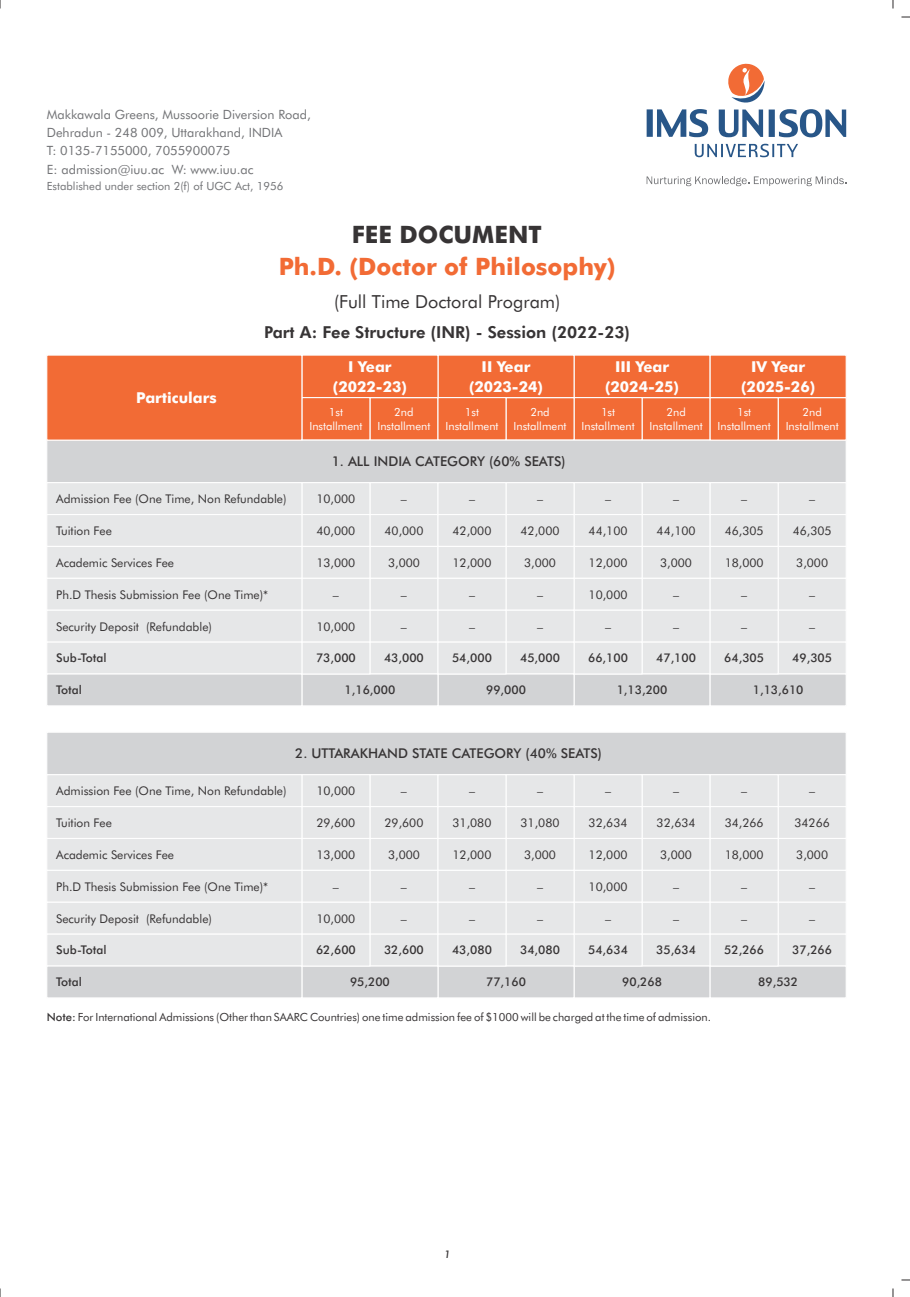
<style>
.page{position:relative;width:910px;height:1297px;background:#fff}
.page>*{position:absolute;margin:0;border:0;box-sizing:border-box;transform-origin:0 0}
.t1{font:700 24px "Futura BT";color:#f26b35}
.t2{font:700 24px "Futura BT";color:#373435}
.t3{font:18px "Futura BT";color:#373435}
.t4{font:800 16.5px "Futura BT";color:#373435}
.t5{font:700 15px/20.5px "Futura BT";color:#fefefe;text-align:center}
.t6{font:500 13.5px "Futura BT";color:#373435}
.t7{font:12.75px/18.3px "Futura BT";color:#727376}
.t8{font:12px "Futura BT";color:#373435}
.t9{font:500 12px "Futura BT";color:#373435}
.t10{font:11.25px "Futura BT";color:#373435}
.t11{font:11.25px/13.5px "Futura BT";color:#fefefe;text-align:center}
.t12{font:11.25px "Futura BT";color:#727376}
.t13{font:italic 500 10.5px "Futura BT";color:#373435}
.s1{font-weight:500}
</style>
<div class="page">
<svg style="left:46px;top:355px;width:801px;height:351px;background:#e5c7bb"></svg>
<svg style="left:901px;top:16px;width:9px;height:2px"></svg>
<svg style="left:695px;top:144px;width:103px;height:13px"></svg>
<svg style="left:647px;top:109px;width:61px;height:28px"></svg>
<svg style="left:719px;top:63px;width:127px;height:74px"></svg>
<svg style="left:647px;top:176px;width:199px;height:10px"></svg>
<svg style="left:47px;top:732px;width:799px;height:266px;background:#e1e2e3"></svg>
<p class="t7" style="left:47px;top:106px;width:266px">Makkawala Greens, Mussoorie Diversion Road, Dehradun - 248 009, Uttarakhand, INDIA<br>T: 0135-7155000, 7055900075<br>E: admission@iuu.ac W: www.iuu.ac</p>
<p class="t12" style="left:47px;top:182px;width:238px">Established under section 2(f) of UGC Act, 1956</p>
<h1 class="t2" style="left:352px;top:224px;width:192px">FEE DOCUMENT</h1>
<h1 class="t1" style="left:279px;top:257px;width:338px">Ph.D. (Doctor of Philosophy)</h1>
<h2 class="t3" style="left:334px;top:294px;width:228px">(Full Time Doctoral Program)</h2>
<h3 class="t4" style="left:264px;top:325px;width:368px">Part A: Fee Structure (INR) - Session (2022-23)</h3>
<p class="t5" style="left:136px;top:389px;width:82px">Particulars</p>
<p class="t5" style="left:333px;top:357px;width:75px">I Year (2022-23)</p>
<p class="t5" style="left:469px;top:357px;width:75px">II Year (2023-24)</p>
<p class="t11" style="left:377px;top:406px;width:55px">2nd<br>Installment</p>
<p class="t11" style="left:513px;top:406px;width:55px">2nd<br>Installment</p>
<p class="t11" style="left:309px;top:406px;width:55px">1st<br>Installment</p>
<p class="t6" style="left:332px;top:456px;width:235px">1. ALL INDIA CATEGORY (60% SEATS)</p>
<p class="t11" style="left:445px;top:406px;width:55px">1st<br>Installment</p>
<p class="t5" style="left:605px;top:357px;width:75px">III Year (2024-25)</p>
<p class="t11" style="left:582px;top:406px;width:55px">1st<br>Installment</p>
<p class="t11" style="left:650px;top:406px;width:55px">2nd<br>Installment</p>
<p class="t5" style="left:741px;top:357px;width:75px">IV Year (2025-26)</p>
<p class="t11" style="left:718px;top:406px;width:55px">1st<br>Installment</p>
<p class="t11" style="left:786px;top:406px;width:55px">2nd<br>Installment</p>
<p class="t8" style="left:56px;top:494px;width:232px">Admission Fee (One Time, Non Refundable)</p>
<p class="t8" style="left:56px;top:526px;width:57px">Tuition Fee</p>
<p class="t8" style="left:316px;top:494px;width:40px">10,000</p>
<p class="t8" style="left:316px;top:526px;width:40px">40,000</p>
<p class="t8" style="left:401px;top:494px;width:7px">–</p>
<p class="t8" style="left:384px;top:526px;width:40px">40,000</p>
<p class="t8" style="left:469px;top:494px;width:7px">–</p>
<p class="t8" style="left:453px;top:526px;width:40px">42,000</p>
<p class="t8" style="left:537px;top:494px;width:7px">–</p>
<p class="t8" style="left:521px;top:526px;width:40px">42,000</p>
<p class="t8" style="left:605px;top:494px;width:7px">–</p>
<p class="t8" style="left:589px;top:526px;width:40px">44,100</p>
<p class="t8" style="left:673px;top:494px;width:7px">–</p>
<p class="t8" style="left:657px;top:526px;width:40px">44,100</p>
<p class="t8" style="left:741px;top:494px;width:7px">–</p>
<p class="t8" style="left:725px;top:526px;width:40px">46,305</p>
<p class="t8" style="left:809px;top:494px;width:7px">–</p>
<p class="t8" style="left:793px;top:526px;width:40px">46,305</p>
<p class="t8" style="left:56px;top:558px;width:119px">Academic Services Fee</p>
<p class="t8" style="left:796px;top:558px;width:33px">3,000</p>
<p class="t8" style="left:316px;top:558px;width:40px">13,000</p>
<p class="t8" style="left:388px;top:558px;width:33px">3,000</p>
<p class="t8" style="left:453px;top:558px;width:40px">12,000</p>
<p class="t8" style="left:524px;top:558px;width:33px">3,000</p>
<p class="t8" style="left:589px;top:558px;width:40px">12,000</p>
<p class="t8" style="left:660px;top:558px;width:33px">3,000</p>
<p class="t8" style="left:725px;top:558px;width:40px">18,000</p>
<p class="t8" style="left:56px;top:589px;width:213px">Ph.D Thesis Submission Fee (One Time)*</p>
<p class="t8" style="left:56px;top:621px;width:157px">Security Deposit (Refundable)</p>
<p class="t9" style="left:56px;top:653px;width:52px">Sub-Total</p>
<p class="t9" style="left:56px;top:685px;width:27px">Total</p>
<p class="t8" style="left:333px;top:589px;width:7px">–</p>
<p class="t8" style="left:316px;top:621px;width:40px">10,000</p>
<p class="t9" style="left:316px;top:653px;width:41px">73,000</p>
<p class="t8" style="left:401px;top:589px;width:7px">–</p>
<p class="t8" style="left:401px;top:621px;width:7px">–</p>
<p class="t9" style="left:384px;top:653px;width:41px">43,000</p>
<p class="t9" style="left:345px;top:685px;width:52px">1,16,000</p>
<p class="t8" style="left:469px;top:589px;width:7px">–</p>
<p class="t8" style="left:469px;top:621px;width:7px">–</p>
<p class="t9" style="left:452px;top:653px;width:41px">54,000</p>
<p class="t8" style="left:537px;top:589px;width:7px">–</p>
<p class="t8" style="left:537px;top:621px;width:7px">–</p>
<p class="t9" style="left:520px;top:653px;width:41px">45,000</p>
<p class="t9" style="left:486px;top:685px;width:41px">99,000</p>
<p class="t8" style="left:589px;top:589px;width:40px">10,000</p>
<p class="t8" style="left:605px;top:621px;width:7px">–</p>
<p class="t9" style="left:588px;top:653px;width:41px">66,100</p>
<p class="t8" style="left:673px;top:589px;width:7px">–</p>
<p class="t8" style="left:673px;top:621px;width:7px">–</p>
<p class="t9" style="left:656px;top:653px;width:41px">47,100</p>
<p class="t9" style="left:617px;top:685px;width:52px">1,13,200</p>
<p class="t8" style="left:741px;top:589px;width:7px">–</p>
<p class="t8" style="left:741px;top:621px;width:7px">–</p>
<p class="t9" style="left:724px;top:653px;width:41px">64,305</p>
<p class="t8" style="left:809px;top:589px;width:7px">–</p>
<p class="t8" style="left:809px;top:621px;width:7px">–</p>
<p class="t9" style="left:792px;top:653px;width:41px">49,305</p>
<p class="t9" style="left:753px;top:685px;width:52px">1,13,610</p>
<p class="t6" style="left:295px;top:748px;width:308px">2. UTTARAKHAND STATE CATEGORY (40% SEATS)</p>
<p class="t8" style="left:56px;top:786px;width:232px">Admission Fee (One Time, Non Refundable)</p>
<p class="t8" style="left:56px;top:818px;width:57px">Tuition Fee</p>
<p class="t8" style="left:316px;top:786px;width:40px">10,000</p>
<p class="t8" style="left:316px;top:818px;width:40px">29,600</p>
<p class="t8" style="left:401px;top:786px;width:7px">–</p>
<p class="t8" style="left:384px;top:818px;width:40px">29,600</p>
<p class="t8" style="left:469px;top:786px;width:7px">–</p>
<p class="t8" style="left:453px;top:818px;width:40px">31,080</p>
<p class="t8" style="left:537px;top:786px;width:7px">–</p>
<p class="t8" style="left:521px;top:818px;width:40px">31,080</p>
<p class="t8" style="left:605px;top:786px;width:7px">–</p>
<p class="t8" style="left:589px;top:818px;width:40px">32,634</p>
<p class="t8" style="left:673px;top:786px;width:7px">–</p>
<p class="t8" style="left:657px;top:818px;width:40px">32,634</p>
<p class="t8" style="left:741px;top:786px;width:7px">–</p>
<p class="t8" style="left:725px;top:818px;width:40px">34,266</p>
<p class="t8" style="left:809px;top:786px;width:7px">–</p>
<p class="t8" style="left:794px;top:818px;width:37px">34266</p>
<p class="t8" style="left:56px;top:850px;width:119px">Academic Services Fee</p>
<p class="t8" style="left:316px;top:850px;width:40px">13,000</p>
<p class="t8" style="left:388px;top:850px;width:33px">3,000</p>
<p class="t8" style="left:453px;top:850px;width:40px">12,000</p>
<p class="t8" style="left:524px;top:850px;width:33px">3,000</p>
<p class="t8" style="left:589px;top:850px;width:40px">12,000</p>
<p class="t8" style="left:660px;top:850px;width:33px">3,000</p>
<p class="t8" style="left:725px;top:850px;width:40px">18,000</p>
<p class="t8" style="left:796px;top:850px;width:33px">3,000</p>
<p class="t8" style="left:56px;top:881px;width:213px">Ph.D Thesis Submission Fee (One Time)*</p>
<p class="t8" style="left:56px;top:913px;width:157px">Security Deposit (Refundable)</p>
<p class="t9" style="left:56px;top:945px;width:52px">Sub-Total</p>
<p class="t9" style="left:56px;top:977px;width:27px">Total</p>
<p class="t8" style="left:333px;top:881px;width:7px">–</p>
<p class="t8" style="left:316px;top:913px;width:40px">10,000</p>
<p class="t9" style="left:316px;top:945px;width:41px">62,600</p>
<p class="t8" style="left:401px;top:881px;width:7px">–</p>
<p class="t8" style="left:401px;top:913px;width:7px">–</p>
<p class="t9" style="left:384px;top:945px;width:41px">32,600</p>
<p class="t9" style="left:350px;top:977px;width:41px">95,200</p>
<p class="t8" style="left:469px;top:881px;width:7px">–</p>
<p class="t8" style="left:469px;top:913px;width:7px">–</p>
<p class="t9" style="left:452px;top:945px;width:41px">43,080</p>
<p class="t8" style="left:537px;top:881px;width:7px">–</p>
<p class="t8" style="left:537px;top:913px;width:7px">–</p>
<p class="t9" style="left:520px;top:945px;width:41px">34,080</p>
<p class="t9" style="left:486px;top:977px;width:41px">77,160</p>
<p class="t8" style="left:589px;top:881px;width:40px">10,000</p>
<p class="t8" style="left:605px;top:913px;width:7px">–</p>
<p class="t9" style="left:588px;top:945px;width:41px">54,634</p>
<p class="t8" style="left:673px;top:881px;width:7px">–</p>
<p class="t8" style="left:673px;top:913px;width:7px">–</p>
<p class="t9" style="left:656px;top:945px;width:41px">35,634</p>
<p class="t9" style="left:622px;top:977px;width:41px">90,268</p>
<p class="t8" style="left:741px;top:881px;width:7px">–</p>
<p class="t8" style="left:741px;top:913px;width:7px">–</p>
<p class="t9" style="left:724px;top:945px;width:41px">52,266</p>
<p class="t8" style="left:809px;top:881px;width:7px">–</p>
<p class="t8" style="left:809px;top:913px;width:7px">–</p>
<p class="t9" style="left:792px;top:945px;width:41px">37,266</p>
<p class="t9" style="left:758px;top:977px;width:41px">89,532</p>
<p class="t10" style="left:47px;top:1012px;width:666px"><span class="s1">Note:</span> For International Admissions (Other than SAARC Countries) one time admission fee of $1000 will be charged at the time of admission.</p>
<p class="t13" style="left:444px;top:1250px;width:8px">1</p>
</div>
